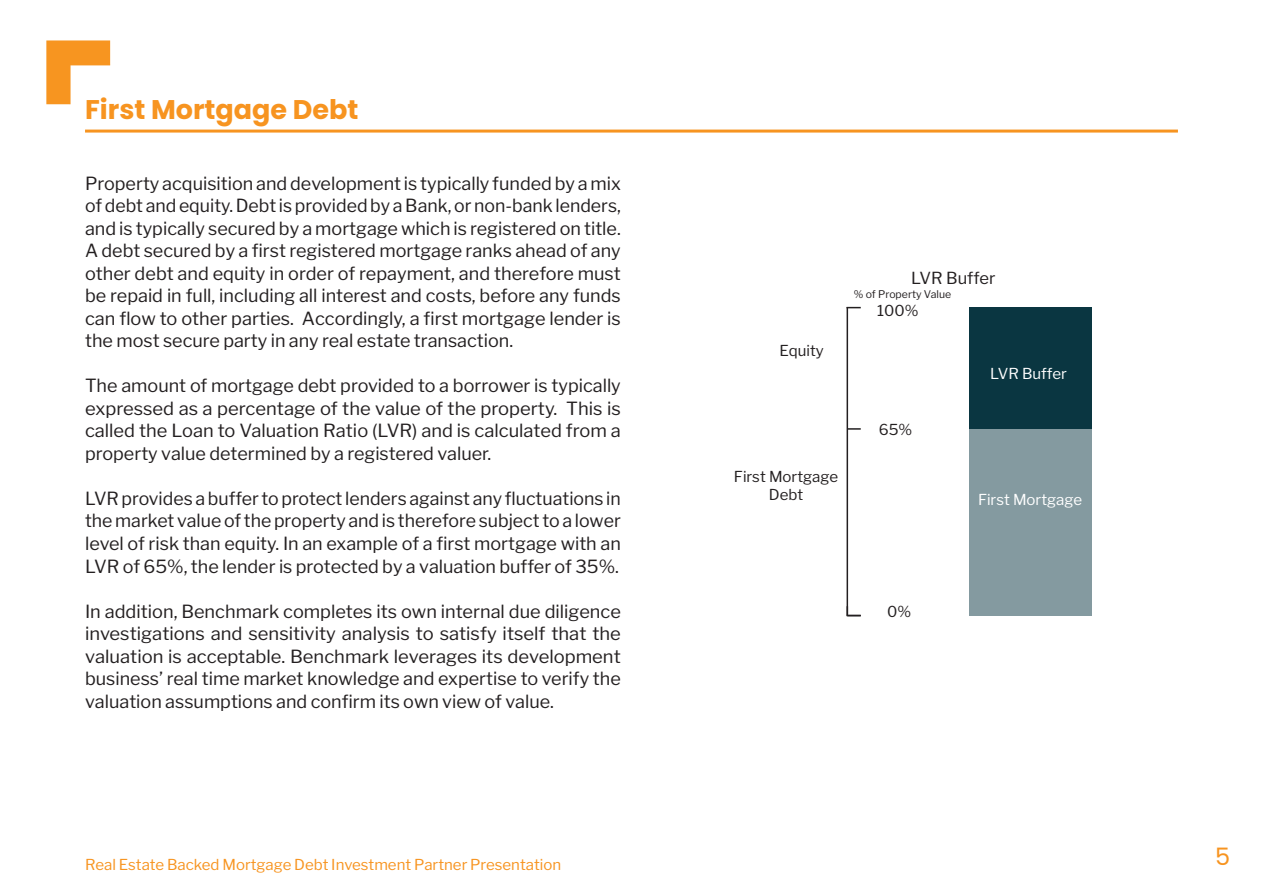
<style>
.page{position:relative;width:1263px;height:893px;background:#fff}
.page>*{position:absolute;margin:0;border:0;box-sizing:border-box;transform-origin:0 0}
.Section_Heading{font:700 27px "Poppins";color:#f79420}
.t1{font:24px "Poppins";color:#f79420}
.t2{font:18px/22.5px "Libre Franklin";color:#231f20;text-align:justify}
.t3{font:16.5px "Libre Franklin";color:#231f20}
.t4{font:15px "Libre Franklin";color:#f79420}
.t5{font:15px/18px "Libre Franklin";color:#231f20;text-align:center}
.t6{font:15px "Libre Franklin";color:#fff}
.t7{font:10.5px "Libre Franklin";color:#231f20}
</style>
<div class="page">
<svg style="left:46px;top:40px;width:64px;height:64px"></svg>
<hr style="left:846px;top:307px;width:2px;height:309px;background:#231f20">
<svg style="left:846px;top:606px;width:15px;height:10px"></svg>
<svg style="left:848px;top:428px;width:13px;height:2px"></svg>
<svg style="left:846px;top:307px;width:15px;height:1px"></svg>
<div style="left:969px;top:308px;width:122px;height:121px;background:#0a3641"></div>
<div style="left:969px;top:429px;width:122px;height:187px;background:#849aa0"></div>
<hr style="left:85px;top:130px;width:1093px;height:3px;background:#f79420">
<p class="Section_Heading" style="left:85px;top:94px;width:275px">First Mortgage Debt</p>
<p class="t2" style="left:85px;top:172px;width:537px">Property acquisition and development is typically funded by a mix of debt and equity. Debt is provided by a Bank, or non-bank lenders, and is typically secured by a mortgage which is registered on title.<br>A debt secured by a first registered mortgage ranks ahead of any other debt and equity in order of repayment, and therefore must be repaid in full, including all interest and costs, before any funds can flow to other parties. Accordingly, a first mortgage lender is the most secure party in any real estate transaction.</p>
<p class="t2" style="left:85px;top:375px;width:537px">The amount of mortgage debt provided to a borrower is typically expressed as a percentage of the value of the property. This is called the Loan to Valuation Ratio (LVR) and is calculated from a property value determined by a registered valuer.</p>
<p class="t2" style="left:85px;top:487px;width:537px">LVR provides a buffer to protect lenders against any fluctuations in the market value of the property and is therefore subject to a lower level of risk than equity. In an example of a first mortgage with an LVR of 65%, the lender is protected by a valuation buffer of 35%.</p>
<p class="t2" style="left:85px;top:600px;width:537px">In addition, Benchmark completes its own internal due diligence investigations and sensitivity analysis to satisfy itself that the valuation is acceptable. Benchmark leverages its development business’ real time market knowledge and expertise to verify the valuation assumptions and confirm its own view of value.</p>
<p class="t4" style="left:85px;top:855px;width:478px">Real Estate Backed Mortgage Debt Investment Partner Presentation</p>
<p class="t5" style="left:779px;top:342px;width:46px">Equity</p>
<p class="t3" style="left:911px;top:268px;width:86px">LVR Buffer</p>
<p class="t7" style="left:854px;top:288px;width:99px">% of Property Value</p>
<p class="t5" style="left:877px;top:301px;width:43px">100%</p>
<p class="t6" style="left:990px;top:364px;width:78px">LVR Buffer</p>
<p class="t5" style="left:734px;top:467px;width:106px">First Mortgage<br>Debt</p>
<p class="t5" style="left:879px;top:421px;width:35px">65%</p>
<p class="t6" style="left:978px;top:491px;width:106px">First Mortgage</p>
<p class="t5" style="left:887px;top:603px;width:26px">0%</p>
<h2 class="t1" style="left:1215px;top:842px;width:17px">5</h2>
</div>
